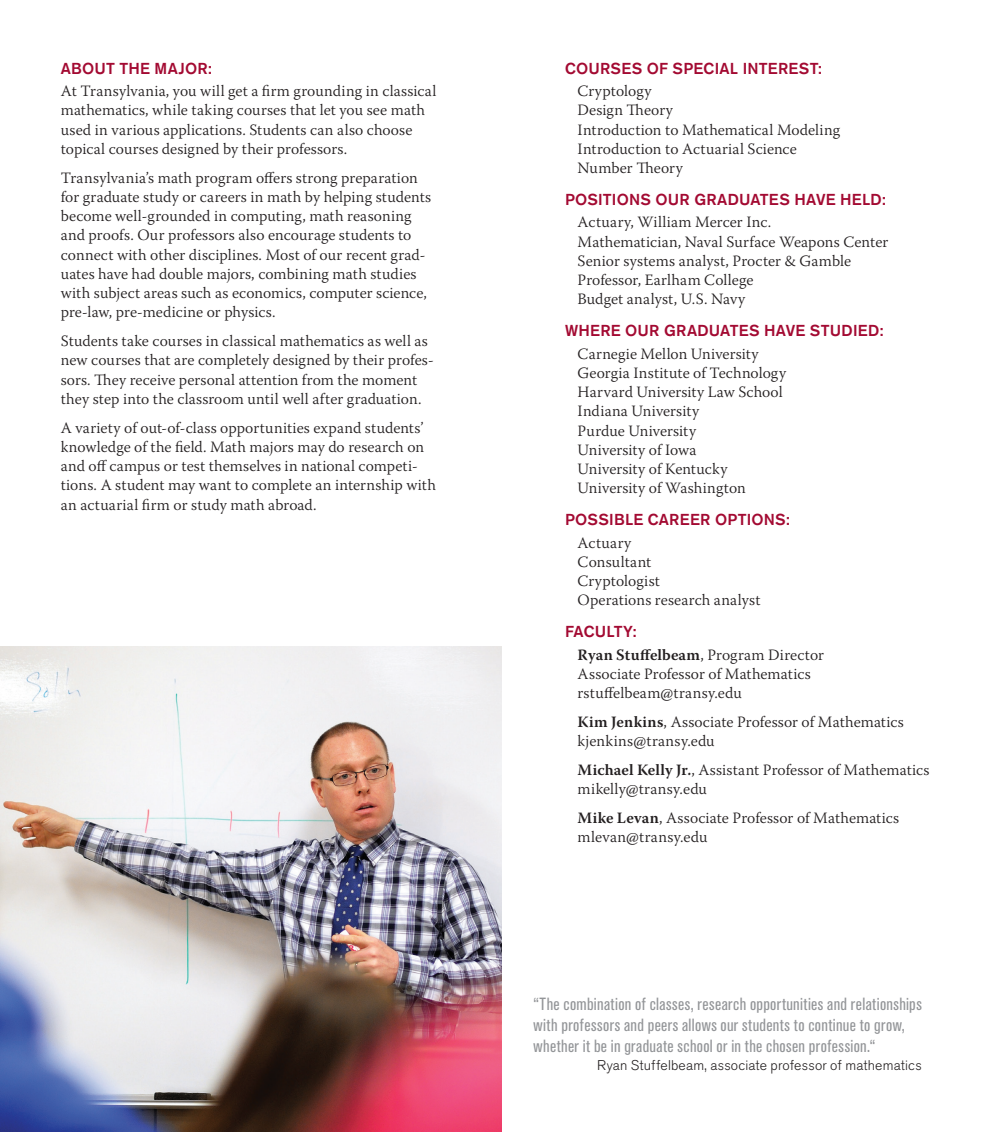
<style>
.page{position:relative;width:1007px;height:1132px;background:#fff}
.page>*{position:absolute;margin:0;border:0;box-sizing:border-box;transform-origin:0 0}
.quote{font:condensed 17.5px/21px "Akzidenz Grotesk BQ";letter-spacing:.02em;color:#939598}
.paratext{font:300 15.75px/19.2px "Warnock Pro";letter-spacing:.005em;color:#231f20}
.list{font:300 15.75px "Warnock Pro";letter-spacing:.005em;color:#231f20}
.subhead2{font:500 15.75px "Akzidenz Grotesk BQ";letter-spacing:.015em;color:#a30a32}
.list-2{font:300 15.75px "Warnock Pro";letter-spacing:.025em;color:#231f20}
.quoter{font:300 14px "Akzidenz Grotesk BQ";letter-spacing:.015em;color:#231f20}
.s1{font-weight:600}
</style>
<div class="page">
<img style="left:0;top:647px;width:502px;height:485px">
<p class="subhead2" style="left:61px;top:59px;width:152px">ABOUT THE MAJOR:</p>
<p class="paratext" style="left:61px;top:81px;width:377px">At Transylvania, you will get a firm grounding in classical mathematics, while taking courses that let you see math used in various applications. Students can also choose topical courses designed by their professors.</p>
<p class="paratext" style="left:61px;top:168px;width:372px">Transylvania’s math program offers strong preparation for graduate study or careers in math by helping students become well-grounded in computing, math reasoning and proofs. Our professors also encourage students to connect with other disciplines. Most of our recent grad&shy;uates have had double majors, combining math studies with subject areas such as economics, computer science, pre-law, pre-medicine or physics.</p>
<p class="paratext" style="left:61px;top:331px;width:374px">Students take courses in classical mathematics as well as new courses that are completely designed by their profes&shy;sors. They receive personal attention from the moment they step into the classroom until well after graduation.</p>
<p class="paratext" style="left:61px;top:417px;width:377px">A variety of out-of-class opportunities expand students’ knowledge of the field. Math majors may do research on and off campus or test themselves in national competi&shy;tions. A student may want to complete an internship with an actuarial firm or study math abroad.</p>
<p class="subhead2" style="left:565px;top:59px;width:258px">COURSES OF SPECIAL INTEREST:</p>
<p class="list" style="left:577px;top:81px;width:75px">Cryptology</p>
<p class="list" style="left:577px;top:101px;width:97px">Design Theory</p>
<p class="list" style="left:577px;top:120px;width:264px">Introduction to Mathematical Modeling</p>
<p class="list" style="left:577px;top:139px;width:221px">Introduction to Actuarial Science</p>
<p class="list" style="left:577px;top:158px;width:107px">Number Theory</p>
<p class="subhead2" style="left:565px;top:190px;width:322px">POSITIONS OUR GRADUATES HAVE HELD:</p>
<p class="list" style="left:577px;top:213px;width:195px">Actuary, William Mercer Inc.</p>
<p class="list" style="left:577px;top:232px;width:312px">Mathematician, Naval Surface Weapons Center</p>
<p class="list" style="left:577px;top:251px;width:275px">Senior systems analyst, Procter &amp; Gamble</p>
<p class="list" style="left:577px;top:270px;width:177px">Professor, Earlham College</p>
<p class="list" style="left:577px;top:290px;width:169px">Budget analyst, U.S. Navy</p>
<p class="subhead2" style="left:565px;top:321px;width:320px">WHERE OUR GRADUATES HAVE STUDIED:</p>
<p class="list" style="left:577px;top:344px;width:182px">Carnegie Mellon University</p>
<p class="list" style="left:577px;top:363px;width:210px">Georgia Institute of Technology</p>
<p class="list" style="left:577px;top:382px;width:206px">Harvard University Law School</p>
<p class="list" style="left:577px;top:402px;width:123px">Indiana University</p>
<p class="list" style="left:577px;top:421px;width:120px">Purdue University</p>
<p class="list" style="left:577px;top:440px;width:120px">University of Iowa</p>
<p class="list" style="left:577px;top:459px;width:151px">University of Kentucky</p>
<p class="list" style="left:577px;top:479px;width:170px">University of Washington</p>
<p class="subhead2" style="left:565px;top:510px;width:226px">POSSIBLE CAREER OPTIONS:</p>
<p class="list-2" style="left:577px;top:533px;width:55px">Actuary</p>
<p class="list" style="left:577px;top:552px;width:75px">Consultant</p>
<p class="list" style="left:577px;top:571px;width:84px">Cryptologist</p>
<p class="list" style="left:577px;top:591px;width:184px">Operations research analyst</p>
<p class="subhead2" style="left:565px;top:622px;width:73px">FACULTY:</p>
<p class="paratext" style="left:577px;top:645px;width:248px"><span class="s1">Ryan Stuffelbeam</span>, Program Director</p>
<p class="paratext" style="left:577px;top:664px;width:234px">Associate Professor of Mathematics rstuffelbeam@transy.edu</p>
<p class="paratext" style="left:577px;top:712px;width:327px"><span class="s1">Kim Jenkins</span>, Associate Professor of Mathematics kjenkins@transy.edu</p>
<p class="paratext" style="left:577px;top:760px;width:353px"><span class="s1">Michael Kelly Jr.</span>, Assistant Professor of Mathematics mikelly@transy.edu</p>
<p class="paratext" style="left:577px;top:808px;width:323px"><span class="s1">Mike Levan</span>, Associate Professor of Mathematics mlevan@transy.edu</p>
<p class="quote" style="left:533px;top:994px;width:390px">“The combination of classes, research opportunities and relationships with professors and peers allows our students to continue to grow, whether it be in graduate school or in the chosen profession.“</p>
<p class="quoter" style="left:597px;top:1057px;width:326px">Ryan Stuffelbeam, associate professor of mathematics</p>
</div>
